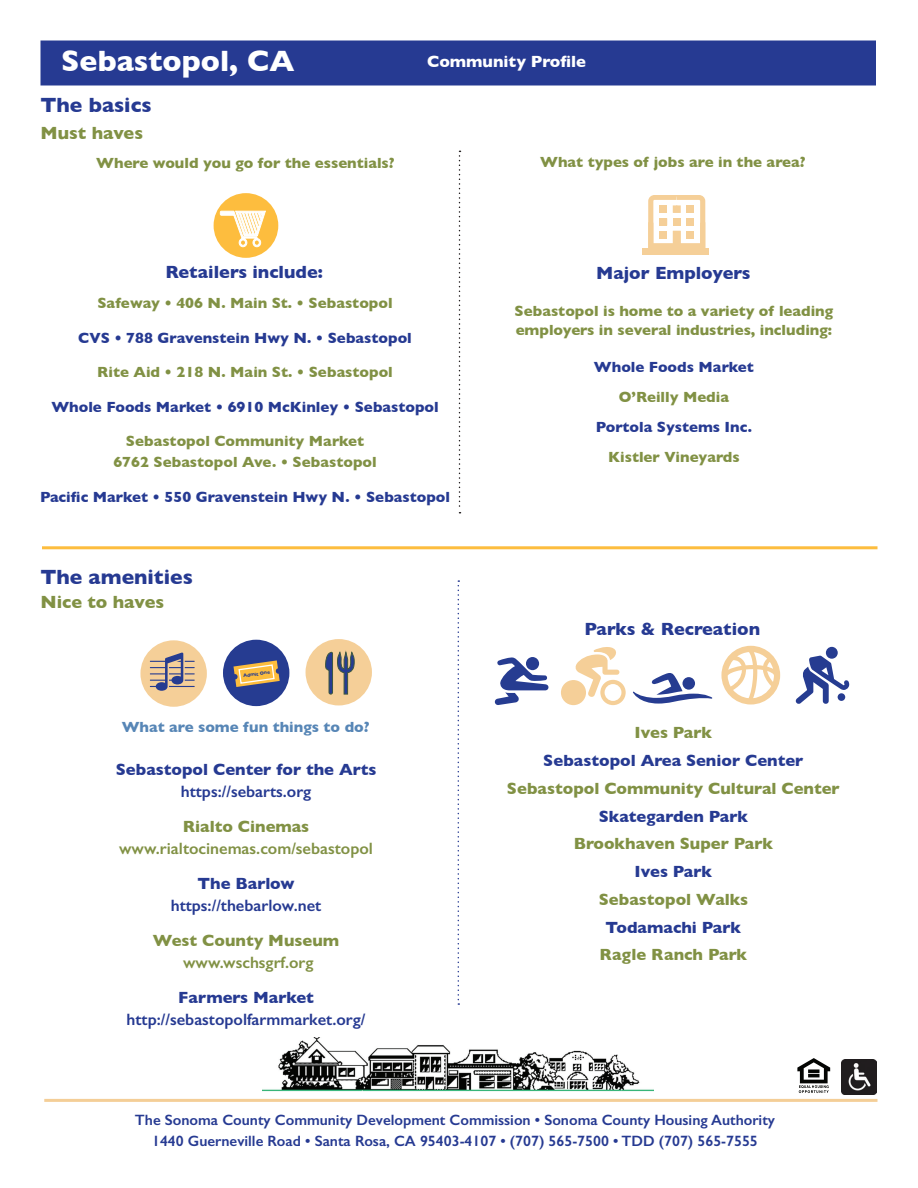
<style>
.page{position:relative;width:918px;height:1188px;background:#fff}
.page>*{position:absolute;margin:0;border:0;box-sizing:border-box;transform-origin:0 0}
.t1{font:700 30px "Gill Sans";color:#fff}
.t2{font:700 21px "Gill Sans";color:#263a92}
.t3{font:700 18px "Gill Sans";color:#263a92}
.t4{font:700 18px "Gill Sans";color:#819144}
.t5{font:700 16.5px "Gill Sans";color:#819144}
.t6{font:700 16.5px "Gill Sans";color:#263a92}
.t7{font:600 16.5px "Gill Sans";color:#263a92}
.t8{font:600 16.5px "Gill Sans";color:#819144}
.t9{font:700 16.5px "Gill Sans";color:#fff}
.t10{font:700 15px/21px "Gill Sans";color:#819144;text-align:center}
.t11{font:700 15px "Gill Sans";color:#263a92}
.t12{font:600 15px/21px "Gill Sans";color:#263a92;text-align:center}
.t13{font:700 15px "Gill Sans";color:#5786b6}
.t14{font:700 4.8px "Gill Sans";color:#263c91}
</style>
<div class="page">
<div style="left:40px;top:40px;width:836px;height:46px;background:#263a92"></div>
<svg style="left:459px;top:151px;width:2px;height:362px"></svg>
<svg style="left:648px;top:195px;width:57px;height:53px"></svg>
<div style="left:643px;top:248px;width:66px;height:7px;background:#f5cf98"></div>
<hr style="left:44px;top:1099px;width:833px;height:3px;background:#f4ce97">
<svg style="left:797px;top:1058px;width:33px;height:35px"></svg>
<img style="left:841px;top:1059px;width:35px;height:35px">
<img style="left:262px;top:1038px;width:391px;height:54px">
<hr style="left:42px;top:546px;width:836px;height:3px;background:#fdbd3e">
<svg style="left:458px;top:580px;width:1px;height:425px"></svg>
<div style="left:561px;top:680px;width:25px;height:25px;background:#f5cf98;border-radius:50%"></div>
<svg style="left:575px;top:647px;width:51px;height:58px"></svg>
<svg style="left:495px;top:657px;width:54px;height:48px"></svg>
<svg style="left:633px;top:673px;width:80px;height:31px"></svg>
<svg style="left:721px;top:646px;width:59px;height:59px"></svg>
<div style="left:826px;top:647px;width:12px;height:12px;background:#263c91;border-radius:50%"></div>
<svg style="left:795px;top:656px;width:54px;height:48px"></svg>
<div style="left:306px;top:639px;width:66px;height:66px;background:#f5cf98;border-radius:50%"></div>
<svg style="left:325px;top:650px;width:30px;height:45px"></svg>
<div style="left:140px;top:640px;width:67px;height:67px;background:#f5cf98;border-radius:50%"></div>
<svg style="left:150px;top:652px;width:45px;height:39px"></svg>
<div style="left:223px;top:640px;width:66px;height:66px;background:#263c91;border-radius:50%"></div>
<svg style="left:233px;top:660px;width:47px;height:27px"></svg>
<div style="left:214px;top:193px;width:64px;height:65px;background:#fdbd3e;border-radius:50%"></div>
<svg style="left:220px;top:210px;width:46px;height:37px"></svg>
<h1 class="t1" style="left:61px;top:37px;width:235px">Sebastopol, CA</h1>
<h2 class="t2" style="left:40px;top:88px;width:113px">The basics</h2>
<p class="t4" style="left:40px;top:119px;width:104px">Must haves</p>
<p class="t10" style="left:96px;top:152px;width:300px">Where would you go for the essentials?</p>
<p class="t9" style="left:427px;top:49px;width:160px">Community Profile</p>
<p class="t10" style="left:540px;top:151px;width:267px">What types of jobs are in the area?</p>
<p class="t3" style="left:165px;top:258px;width:159px">Retailers include:</p>
<p class="t10" style="left:97px;top:292px;width:297px">Safeway • 406 N. Main St. • Sebastopol</p>
<p class="t11" style="left:78px;top:326px;width:335px">CVS • 788 Gravenstein Hwy N. • Sebastopol</p>
<p class="t10" style="left:97px;top:361px;width:297px">Rite Aid • 218 N. Main St. • Sebastopol</p>
<p class="t11" style="left:51px;top:395px;width:389px">Whole Foods Market • 6910 McKinley • Sebastopol</p>
<p class="t10" style="left:113px;top:430px;width:265px">Sebastopol Community Market<br>6762 Sebastopol Ave. • Sebastopol</p>
<p class="t11" style="left:40px;top:485px;width:412px">Pacific Market • 550 Gravenstein Hwy N. • Sebastopol</p>
<h2 class="t2" style="left:40px;top:560px;width:154px">The amenities</h2>
<p class="t4" style="left:40px;top:587px;width:125px">Nice to haves</p>
<p class="t14" style="left:243px;top:672px;width:28px;rotate:-8deg">Admit One</p>
<p class="t3" style="left:596px;top:259px;width:156px">Major Employers</p>
<p class="t10" style="left:515px;top:301px;width:320px;line-height:19.5px;text-align:left">Sebastopol is home to a variety of leading employers in several industries, including:</p>
<p class="t11" style="left:594px;top:355px;width:161px">Whole Foods Market</p>
<p class="t10" style="left:619px;top:386px;width:112px">O’Reilly Media</p>
<p class="t11" style="left:596px;top:415px;width:158px">Portola Systems Inc.</p>
<p class="t10" style="left:608px;top:446px;width:133px">Kistler Vineyards</p>
<p class="t3" style="left:584px;top:615px;width:177px">Parks &amp; Recreation</p>
<p class="t13" style="left:122px;top:715px;width:249px">What are some fun things to do?</p>
<p class="t5" style="left:635px;top:720px;width:79px">Ives Park</p>
<p class="t6" style="left:543px;top:747px;width:262px">Sebastopol Area Senior Center</p>
<p class="t5" style="left:507px;top:775px;width:334px">Sebastopol Community Cultural Center</p>
<p class="t6" style="left:599px;top:803px;width:151px">Skategarden Park</p>
<p class="t5" style="left:574px;top:831px;width:201px">Brookhaven Super Park</p>
<p class="t6" style="left:635px;top:859px;width:79px">Ives Park</p>
<p class="t5" style="left:599px;top:886px;width:151px">Sebastopol Walks</p>
<p class="t6" style="left:606px;top:914px;width:137px">Todamachi Park</p>
<p class="t5" style="left:599px;top:942px;width:149px">Ragle Ranch Park</p>
<p class="t6" style="left:116px;top:756px;width:262px">Sebastopol Center for the Arts</p>
<p class="t7" style="left:181px;top:781px;width:132px">https://sebarts.org</p>
<p class="t5" style="left:183px;top:813px;width:128px">Rialto Cinemas</p>
<p class="t8" style="left:119px;top:838px;width:255px">www.rialtocinemas.com/sebastopol</p>
<p class="t6" style="left:198px;top:870px;width:99px">The Barlow</p>
<p class="t7" style="left:171px;top:895px;width:152px">https://thebarlow.net</p>
<p class="t5" style="left:153px;top:927px;width:188px">West County Museum</p>
<p class="t8" style="left:183px;top:952px;width:132px">www.wschsgrf.org</p>
<p class="t6" style="left:178px;top:984px;width:137px">Farmers Market</p>
<p class="t7" style="left:127px;top:1009px;width:240px">http://sebastopolfarmmarket.org/</p>
<p class="t12" style="left:135px;top:1110px;width:642px">The Sonoma County Community Development Commission • Sonoma County Housing Authority<br>1440 Guerneville Road • Santa Rosa, CA 95403-4107 • (707) 565-7500 • TDD (707) 565-7555</p>
</div>
